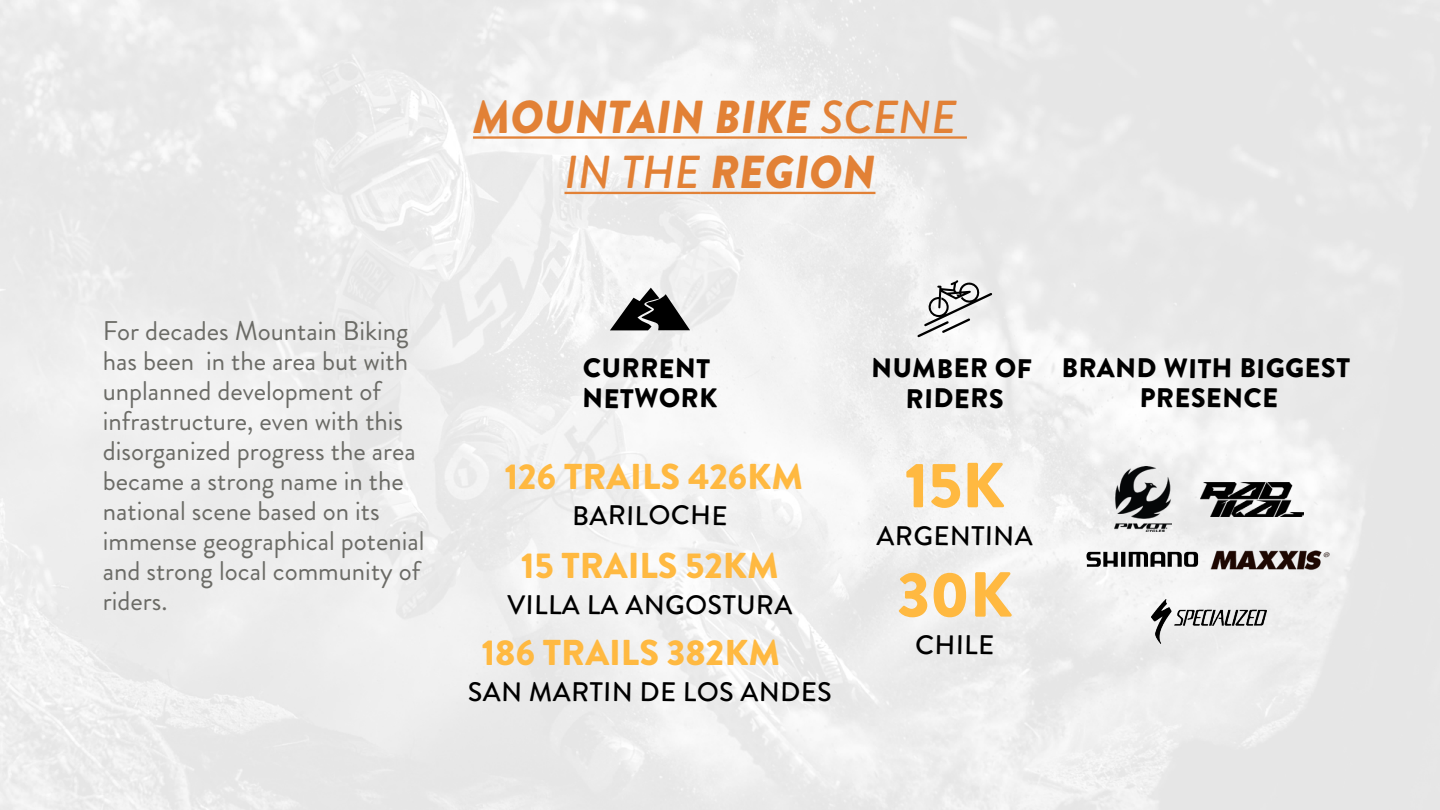
<style>
.page{position:relative;width:1440px;height:810px;background:#fff}
.page>*{position:absolute;margin:0;border:0;box-sizing:border-box;transform-origin:0 0}
.t1{font:900 63.6px "Brandon Grotesque";color:#ffb941}
.t2{font:italic 900 46.2px/55.4px "Brandon Grotesque";color:#e28136;text-align:center}
.t3{font:900 35.92px "Brandon Grotesque";color:#ffb941}
.t4{font:27px/30px "Brandon Grotesque";color:#6b6b66}
.t5{font:500 27px "Brandon Grotesque";color:#000}
.t6{font:900 27px/30.1px "Brandon Grotesque";color:#000;text-align:center}
.s1{font-weight:500}
</style>
<div class="page">
<img style="left:0;top:0;width:1440px;height:810px">
<hr style="left:473px;top:136px;width:347px;height:3px;background:#e28136">
<hr style="left:820px;top:136px;width:147px;height:3px;background:#e28136">
<hr style="left:565px;top:192px;width:135px;height:2px;background:#e28136">
<hr style="left:700px;top:192px;width:175px;height:2px;background:#e28136">
<svg style="left:917px;top:280px;width:75px;height:57px"></svg>
<svg style="left:610px;top:288px;width:80px;height:42px"></svg>
<svg style="left:1086px;top:552px;width:112px;height:15px"></svg>
<img style="left:1209px;top:546px;width:123px;height:28px">
<img style="left:1115px;top:467px;width:56px;height:65px">
<img style="left:1200px;top:482px;width:104px;height:34px">
<img style="left:1152px;top:599px;width:115px;height:44px">
<h2 class="t2" style="left:473px;top:90px;width:485px">MOUNTAIN BIKE <span class="s1">SCENE<br>IN THE</span> REGION</h2>
<p class="t4" style="left:103px;top:316px;width:323px">For decades Mountain Biking has been in the area but with unplanned development of infrastructure, even with this disorganized progress the area became a strong name in the national scene based on its immense geographical potenial and strong local community of riders.</p>
<p class="t6" style="left:583px;top:353px;width:136px;text-align:left;rotate:1deg">CURRENT<br>NETWORK</p>
<h3 class="t3" style="left:505px;top:451px;width:300px">126 TRAILS 426KM</h3>
<p class="t5" style="left:573px;top:496px;width:157px;rotate:1deg">BARILOCHE</p>
<h3 class="t3" style="left:521px;top:540px;width:259px">15 TRAILS 52KM</h3>
<p class="t5" style="left:508px;top:583px;width:287px;rotate:1deg">VILLA LA ANGOSTURA</p>
<h3 class="t3" style="left:482px;top:627px;width:300px">186 TRAILS 382KM</h3>
<p class="t5" style="left:468px;top:670px;width:365px;rotate:1deg">SAN MARTIN DE LOS ANDES</p>
<p class="t6" style="left:872px;top:352px;width:162px;rotate:1deg">NUMBER OF<br>RIDERS</p>
<h1 class="t1" style="left:905px;top:440px;width:102px">15K</h1>
<p class="t5" style="left:877px;top:516px;width:157px;rotate:1deg">ARGENTINA</p>
<h1 class="t1" style="left:897px;top:550px;width:117px">30K</h1>
<p class="t5" style="left:916px;top:626px;width:80px;rotate:1deg">CHILE</p>
<p class="t6" style="left:1062px;top:351px;width:290px;rotate:1deg">BRAND WITH BIGGEST<br>PRESENCE</p>
</div>
